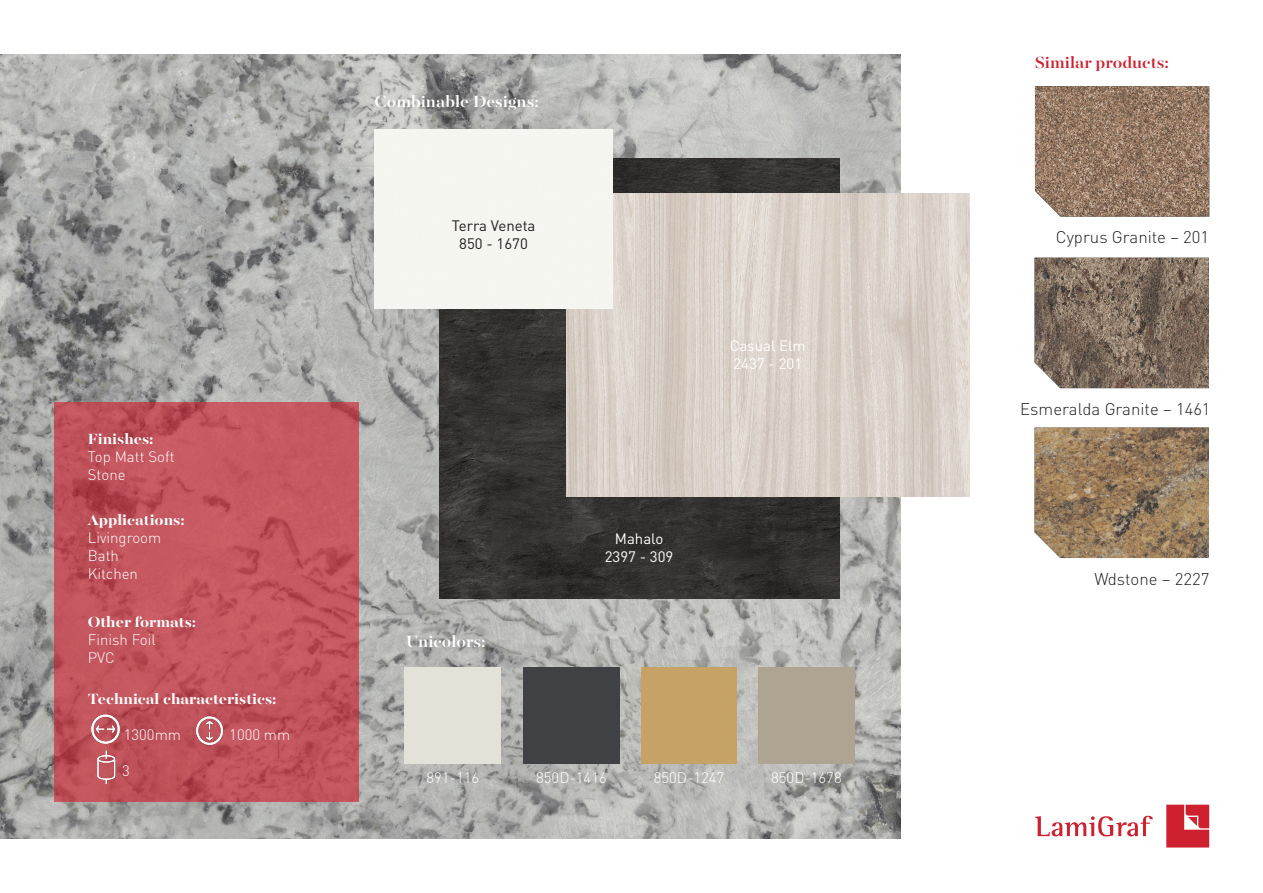
<style>
.page{position:relative;width:1263px;height:893px;background:#fff}
.page>*{position:absolute;margin:0;border:0;box-sizing:border-box;transform-origin:0 0}
.t1{font:500 18px "Majesti Banner";color:#fff}
.t2{font:500 18px "Majesti Banner";color:#cf202f}
.t3{font:300 16.8px "DIN Pro";color:#231f20}
.t4{font:700 16.5px "Majesti Banner";color:#fff}
.t5{font:300 15px "DIN Pro";color:#fff}
.t6{font:15px "DIN Pro";color:#fff}
.t7{font:15px "DIN Pro";color:#231f20}
</style>
<div class="page">
<img style="left:0;top:54px;width:901px;height:785px">
<img style="left:439px;top:158px;width:400px;height:441px">
<svg style="left:54px;top:402px;width:305px;height:399px;background:#c1535c"></svg>
<div style="left:759px;top:668px;width:95px;height:95px;background:#afa392"></div>
<div style="left:524px;top:668px;width:95px;height:95px;background:#3f4144"></div>
<div style="left:641px;top:668px;width:96px;height:95px;background:#c7a267"></div>
<div style="left:405px;top:668px;width:96px;height:95px;background:#e3e1d8"></div>
<svg style="left:1035px;top:816px;width:118px;height:20px"></svg>
<svg style="left:1166px;top:805px;width:43px;height:42px;background:#d43946"></svg>
<img style="left:566px;top:194px;width:403px;height:302px">
<div style="left:375px;top:130px;width:238px;height:178px;background:#f5f5f0"></div>
<img style="left:1035px;top:86px;width:174px;height:131px">
<img style="left:1035px;top:258px;width:174px;height:130px">
<img style="left:88px;top:711px;width:36px;height:36px">
<img style="left:192px;top:712px;width:35px;height:36px">
<img style="left:92px;top:750px;width:31px;height:33px">
<img style="left:1035px;top:428px;width:174px;height:130px">
<p class="t4" style="left:88px;top:428px;width:67px">Finishes:</p>
<p class="t5" style="left:88px;top:446px;width:88px">Top Matt Soft</p>
<p class="t5" style="left:88px;top:464px;width:39px">Stone</p>
<p class="t4" style="left:88px;top:509px;width:98px">Applications:</p>
<p class="t5" style="left:88px;top:527px;width:75px">Livingroom</p>
<p class="t5" style="left:88px;top:545px;width:33px">Bath</p>
<p class="t5" style="left:88px;top:563px;width:52px">Kitchen</p>
<p class="t4" style="left:88px;top:611px;width:110px">Other formats:</p>
<p class="t5" style="left:88px;top:629px;width:70px">Finish Foil</p>
<p class="t5" style="left:88px;top:647px;width:28px">PVC</p>
<p class="t4" style="left:88px;top:688px;width:190px">Technical characteristics:</p>
<p class="t5" style="left:124px;top:724px;width:59px">1300mm</p>
<p class="t5" style="left:229px;top:724px;width:63px">1000 mm</p>
<p class="t5" style="left:122px;top:760px;width:9px">3</p>
<p class="t1" style="left:375px;top:89px;width:166px">Combinable Designs:</p>
<p class="t7" style="left:452px;top:215px;width:85px">Terra Veneta</p>
<p class="t7" style="left:459px;top:233px;width:70px">850 - 1670</p>
<p class="t1" style="left:406px;top:630px;width:81px">Unicolors:</p>
<p class="t6" style="left:730px;top:335px;width:78px">Casual Elm</p>
<p class="t6" style="left:733px;top:353px;width:70px">2437 - 201</p>
<p class="t6" style="left:615px;top:528px;width:50px">Mahalo</p>
<p class="t6" style="left:605px;top:546px;width:70px">2397 - 309</p>
<p class="t5" style="left:426px;top:768px;width:54px">891-116</p>
<p class="t5" style="left:536px;top:768px;width:72px">850D-1416</p>
<p class="t5" style="left:771px;top:768px;width:72px">850D-1678</p>
<p class="t5" style="left:654px;top:768px;width:72px">850D-1247</p>
<p class="t2" style="left:1035px;top:50px;width:136px">Similar products:</p>
<p class="t3" style="left:1056px;top:226px;width:155px">Cyprus Granite – 201</p>
<p class="t3" style="left:1020px;top:398px;width:192px">Esmeralda Granite – 1461</p>
<p class="t3" style="left:1094px;top:567px;width:116px">Wdstone – 2227</p>
</div>
